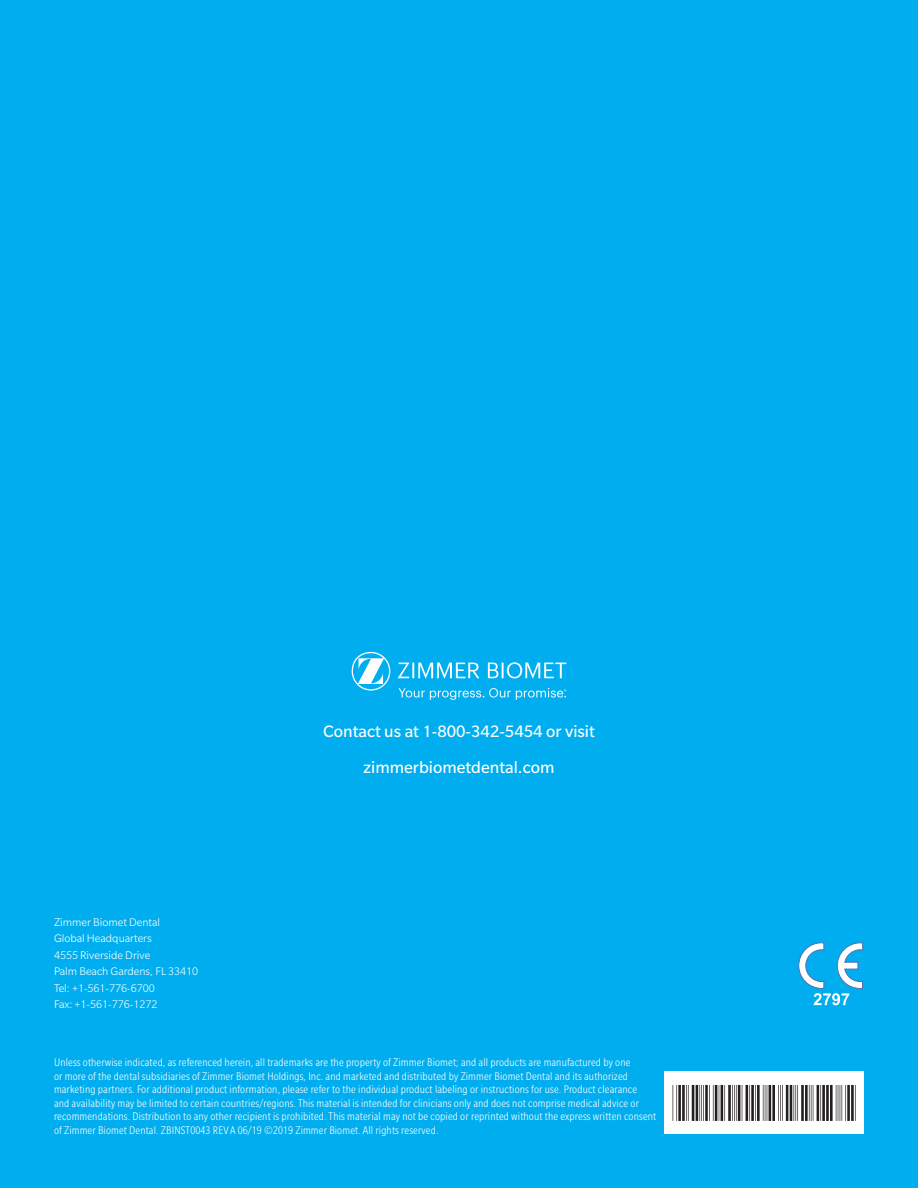
<style>
.page{position:relative;width:918px;height:1188px;background:#00aeef}
.page>*{position:absolute;margin:0;border:0;box-sizing:border-box;transform-origin:0 0}
.t1{font:18px/36px "Slate Pro";color:#fff;text-align:center}
.t2{font:300 condensed 12px/13.5px "Slate Pro";letter-spacing:.01em;color:#fff}
.t3{font:300 12px/16.5px "Slate Pro";color:#fff}
</style>
<div class="page">
<svg style="left:398px;top:662px;width:168px;height:16px"></svg>
<svg style="left:352px;top:652px;width:38px;height:39px"></svg>
<svg style="left:399px;top:688px;width:167px;height:12px"></svg>
<svg style="left:664px;top:1072px;width:200px;height:62px;background:#f4f4f4"></svg>
<hr style="left:673px;top:1085px;width:1px;height:36px;background:#231f20">
<hr style="left:676px;top:1085px;width:1px;height:36px;background:#231f20">
<hr style="left:682px;top:1085px;width:3px;height:36px;background:#231f20">
<hr style="left:678px;top:1085px;width:3px;height:36px;background:#231f20">
<hr style="left:686px;top:1085px;width:1px;height:36px;background:#231f20">
<hr style="left:692px;top:1085px;width:2px;height:36px;background:#231f20">
<hr style="left:688px;top:1085px;width:1px;height:36px;background:#231f20">
<hr style="left:699px;top:1085px;width:1px;height:36px;background:#231f20">
<hr style="left:701px;top:1085px;width:1px;height:36px;background:#231f20">
<hr style="left:696px;top:1085px;width:2px;height:36px;background:#231f20">
<hr style="left:705px;top:1085px;width:3px;height:36px;background:#231f20">
<hr style="left:703px;top:1085px;width:1px;height:36px;background:#231f20">
<hr style="left:709px;top:1085px;width:1px;height:36px;background:#231f20">
<hr style="left:713px;top:1085px;width:1px;height:36px;background:#231f20">
<hr style="left:715px;top:1085px;width:2px;height:36px;background:#231f20">
<hr style="left:721px;top:1085px;width:2px;height:36px;background:#231f20">
<hr style="left:719px;top:1085px;width:1px;height:36px;background:#231f20">
<hr style="left:724px;top:1085px;width:1px;height:36px;background:#231f20">
<hr style="left:732px;top:1085px;width:1px;height:36px;background:#231f20">
<hr style="left:728px;top:1085px;width:3px;height:36px;background:#231f20">
<hr style="left:738px;top:1085px;width:2px;height:36px;background:#231f20">
<hr style="left:736px;top:1085px;width:1px;height:36px;background:#231f20">
<hr style="left:734px;top:1085px;width:1px;height:36px;background:#231f20">
<hr style="left:742px;top:1085px;width:1px;height:36px;background:#231f20">
<hr style="left:746px;top:1085px;width:2px;height:36px;background:#231f20">
<hr style="left:751px;top:1085px;width:3px;height:36px;background:#231f20">
<hr style="left:749px;top:1085px;width:1px;height:36px;background:#231f20">
<hr style="left:755px;top:1085px;width:1px;height:36px;background:#231f20">
<hr style="left:763px;top:1085px;width:1px;height:36px;background:#231f20">
<hr style="left:757px;top:1085px;width:3px;height:36px;background:#231f20">
<hr style="left:769px;top:1085px;width:2px;height:36px;background:#231f20">
<hr style="left:767px;top:1085px;width:1px;height:36px;background:#231f20">
<hr style="left:765px;top:1085px;width:1px;height:36px;background:#231f20">
<hr style="left:778px;top:1085px;width:1px;height:36px;background:#231f20">
<hr style="left:772px;top:1085px;width:3px;height:36px;background:#231f20">
<hr style="left:786px;top:1085px;width:2px;height:36px;background:#231f20">
<hr style="left:782px;top:1085px;width:1px;height:36px;background:#231f20">
<hr style="left:780px;top:1085px;width:1px;height:36px;background:#231f20">
<hr style="left:794px;top:1085px;width:1px;height:36px;background:#231f20">
<hr style="left:790px;top:1085px;width:2px;height:36px;background:#231f20">
<hr style="left:801px;top:1085px;width:3px;height:36px;background:#231f20">
<hr style="left:797px;top:1085px;width:1px;height:36px;background:#231f20">
<hr style="left:795px;top:1085px;width:1px;height:36px;background:#231f20">
<hr style="left:809px;top:1085px;width:1px;height:36px;background:#231f20">
<hr style="left:805px;top:1085px;width:3px;height:36px;background:#231f20">
<hr style="left:817px;top:1085px;width:2px;height:36px;background:#231f20">
<hr style="left:813px;top:1085px;width:1px;height:36px;background:#231f20">
<hr style="left:811px;top:1085px;width:1px;height:36px;background:#231f20">
<hr style="left:820px;top:1085px;width:1px;height:36px;background:#231f20">
<hr style="left:822px;top:1085px;width:3px;height:36px;background:#231f20">
<hr style="left:826px;top:1085px;width:3px;height:36px;background:#231f20">
<hr style="left:840px;top:1085px;width:1px;height:36px;background:#231f20">
<hr style="left:836px;top:1085px;width:1px;height:36px;background:#231f20">
<hr style="left:838px;top:1085px;width:1px;height:36px;background:#231f20">
<hr style="left:830px;top:1085px;width:3px;height:36px;background:#231f20">
<hr style="left:842px;top:1085px;width:1px;height:36px;background:#231f20">
<hr style="left:845px;top:1085px;width:1px;height:36px;background:#231f20">
<hr style="left:851px;top:1085px;width:3px;height:36px;background:#231f20">
<hr style="left:847px;top:1085px;width:3px;height:36px;background:#231f20">
<hr style="left:855px;top:1085px;width:1px;height:36px;background:#231f20">
<svg style="left:799px;top:943px;width:64px;height:62px"></svg>
<p class="t3" style="left:54px;top:913px;width:146px">Zimmer Biomet Dental<br>Global Headquarters<br>4555 Riverside Drive<br>Palm Beach Gardens, FL 33410<br>Tel: +1-561-776-6700<br>Fax: +1-561-776-1272</p>
<h1 class="t1" style="left:323px;top:714px;width:273px">Contact us at 1-800-342-5454 or visit zimmerbiometdental.com</h1>
<p class="t2" style="left:54px;top:1056px;width:604px">Unless otherwise indicated, as referenced herein, all trademarks are the property of Zimmer Biomet; and all products are manufactured by one<br>or more of the dental subsidiaries of Zimmer Biomet Holdings, Inc. and marketed and distributed by Zimmer Biomet Dental and its authorized marketing partners. For additional product information, please refer to the individual product labeling or instructions for use. Product clearance<br>and availability may be limited to certain countries/regions. This material is intended for clinicians only and does not comprise medical advice or recommendations. Distribution to any other recipient is prohibited. This material may not be copied or reprinted without the express written consent of Zimmer Biomet Dental. ZBINST0043 REV A 06/19 ©2019 Zimmer Biomet. All rights reserved.</p>
</div>
